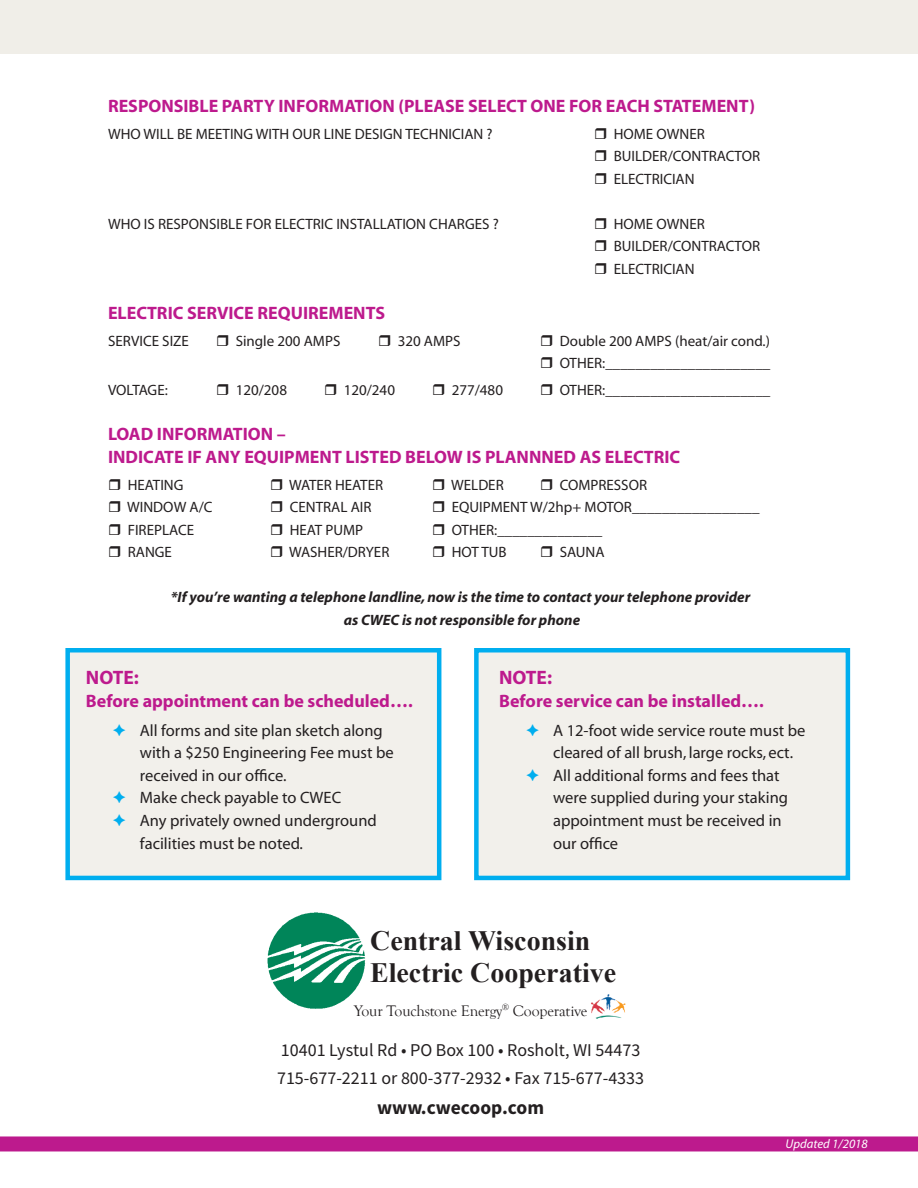
<style>
.page{position:relative;width:918px;height:1188px;background:#fff}
.page>*{position:absolute;margin:0;border:0;box-sizing:border-box;transform-origin:0 0}
.t1{font:700 27.9px/32.2px "Times New Roman";color:#231f20}
.t2{font:700 19.5px "Source Sans Pro";color:#231f20}
.t3{font:700 19.5px "Myriad";color:#bd1a8d}
.t4{font:700 18px/22.5px "Myriad";color:#bd1a8d}
.t5{font:18px/28.3px "Source Sans Pro";color:#231f20}
.t6{font:16.5px/22.5px "Myriad";color:#231f20}
.t7{font:15.75px "Goudy Old Style T";letter-spacing:-.01em;color:#231f20}
.t8{font:15px/22.5px "Myriad";color:#231f20}
.t9{font:italic 700 15px/22.5px "Myriad";color:#231f20;text-align:center}
.t10{font:italic 12.75px "Myriad";color:#fff}
</style>
<div class="page">
<div style="left:65px;top:648px;width:376px;height:232px;background:#f2f0eb;border:4px solid #00aeef"></div>
<div style="left:0;top:1136px;width:918px;height:15px;background:#bd1a8d"></div>
<img style="left:267px;top:912px;width:99px;height:97px">
<img style="left:601px;top:994px;width:15px;height:16px">
<div style="left:0;top:0;width:918px;height:54px;background:#f0eee8"></div>
<div style="left:474px;top:648px;width:376px;height:232px;background:#f2f0eb;border:4px solid #00aeef"></div>
<p class="t4" style="left:108px;top:95px;width:649px">RESPONSIBLE PARTY INFORMATION (PLEASE SELECT ONE FOR EACH STATEMENT)</p>
<p class="t8" style="left:108px;top:123px;width:386px">WHO WILL BE MEETING WITH OUR LINE DESIGN TECHNICIAN ?</p>
<p class="t8" style="left:614px;top:123px;width:148px">HOME OWNER<br>BUILDER/CONTRACTOR<br>ELECTRICIAN</p>
<p class="t8" style="left:108px;top:213px;width:392px">WHO IS RESPONSIBLE FOR ELECTRIC INSTALLATION CHARGES ?</p>
<p class="t8" style="left:614px;top:213px;width:148px">HOME OWNER<br>BUILDER/CONTRACTOR<br>ELECTRICIAN</p>
<p class="t4" style="left:108px;top:302px;width:279px">ELECTRIC SERVICE REQUIREMENTS</p>
<p class="t8" style="left:108px;top:330px;width:82px">SERVICE SIZE</p>
<p class="t8" style="left:236px;top:330px;width:106px">Single 200 AMPS</p>
<p class="t8" style="left:398px;top:330px;width:64px">320 AMPS</p>
<p class="t8" style="left:560px;top:330px;width:212px">Double 200 AMPS (heat/air cond.)<br>OTHER:______________________</p>
<p class="t8" style="left:108px;top:380px;width:61px">VOLTAGE:</p>
<p class="t8" style="left:236px;top:380px;width:53px">120/208</p>
<p class="t8" style="left:344px;top:380px;width:53px">120/240</p>
<p class="t8" style="left:452px;top:380px;width:53px">277/480</p>
<p class="t8" style="left:560px;top:380px;width:212px">OTHER:______________________</p>
<p class="t4" style="left:108px;top:424px;width:574px">LOAD INFORMATION –<br>INDICATE IF ANY EQUIPMENT LISTED BELOW IS PLANNNED AS ELECTRIC</p>
<p class="t8" style="left:128px;top:474px;width:57px">HEATING</p>
<p class="t8" style="left:289px;top:474px;width:95px">WATER HEATER</p>
<p class="t8" style="left:451px;top:474px;width:54px">WELDER</p>
<p class="t8" style="left:560px;top:474px;width:89px">COMPRESSOR</p>
<p class="t8" style="left:127px;top:497px;width:87px">WINDOW A/C</p>
<p class="t8" style="left:290px;top:497px;width:83px">CENTRAL AIR</p>
<p class="t8" style="left:452px;top:497px;width:309px">EQUIPMENT W/2hp+ MOTOR_________________</p>
<p class="t8" style="left:128px;top:519px;width:68px">FIREPLACE</p>
<p class="t8" style="left:290px;top:519px;width:75px">HEAT PUMP</p>
<p class="t8" style="left:452px;top:519px;width:152px">OTHER:______________</p>
<p class="t8" style="left:128px;top:542px;width:46px">RANGE</p>
<p class="t8" style="left:289px;top:542px;width:102px">WASHER/DRYER</p>
<p class="t8" style="left:452px;top:542px;width:57px">HOT TUB</p>
<p class="t8" style="left:560px;top:542px;width:46px">SAUNA</p>
<p class="t9" style="left:171px;top:587px;width:581px">*If you’re wanting a telephone landline, now is the time to contact your telephone provider as CWEC is not responsible for phone</p>
<h2 class="t3" style="left:86px;top:668px;width:54px">NOTE:</h2>
<p class="t4" style="left:86px;top:690px;width:328px">Before appointment can be scheduled….</p>
<p class="t6" style="left:140px;top:720px;width:255px">All forms and site plan sketch along with a $250 Engineering Fee must be received in our office.<br>Make check payable to CWEC<br>Any privately owned underground facilities must be noted.</p>
<h2 class="t3" style="left:499px;top:668px;width:54px">NOTE:</h2>
<p class="t4" style="left:499px;top:690px;width:266px">Before service can be installed….</p>
<p class="t6" style="left:553px;top:720px;width:254px">A 12-foot wide service route must be cleared of all brush, large rocks, ect.<br>All additional forms and fees that were supplied during your staking appointment must be received in our office</p>
<h1 class="t1" style="left:370px;top:924px;width:247px">Central Wisconsin<br>Electric Cooperative</h1>
<p class="t7" style="left:354px;top:1002px;width:235px">Your Touchstone Energy<sup>®</sup> Cooperative</p>
<p class="t5" style="left:277px;top:1036px;width:369px">10401 Lystul Rd • PO Box 100 • Rosholt, WI 54473<br>715-677-2211 or 800-377-2932 • Fax 715-677-4333</p>
<h2 class="t2" style="left:377px;top:1095px;width:168px">www.cwecoop.com</h2>
<p class="t10" style="left:786px;top:1137px;width:84px">Updated 1/2018</p>
</div>
